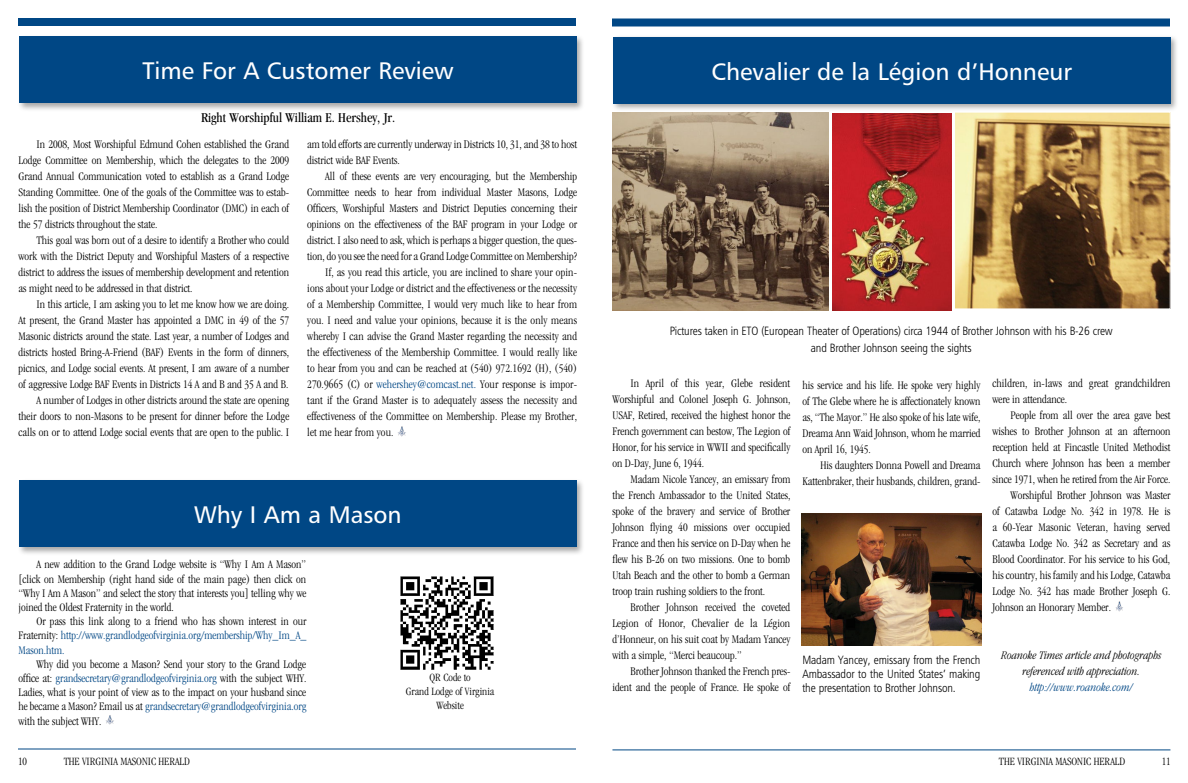
<style>
.page{position:relative;width:1188px;height:783px;background:#fff}
.page>*{position:absolute;margin:0;border:0;box-sizing:border-box;transform-origin:0 0}
.t1{font:24px "Humanist 777 BT Roman B";color:#fff}
.t2{font:condensed 14px "Garamond";color:#000}
.t3{font:300 condensed 12px/16px "Garamond";color:#000;text-align:justify}
.t4{font:12px/14px "Humanist 777 BT Light Condensed B";letter-spacing:-.01em;color:#000;text-align:center}
.t5{font:300 condensed 12px/14.2px "Garamond";color:#004785;text-align:justify}
.t6{font:italic 300 condensed 12px/16px "Garamond";color:#000;text-align:center}
.t7{font:italic 300 condensed 12px "Garamond";color:#004785}
.t8{font:300 condensed 11.5px/14px "Garamond";color:#000;text-align:center}
.s1{color:#004785}
.s2{color:#000}
</style>
<div class="page">
<div style="left:18px;top:18px;width:558px;height:8px;background:#004785"></div>
<div style="left:612px;top:18px;width:558px;height:8px;background:#004785"></div>
<hr style="left:18px;top:748px;width:558px;height:2px;background:#004785">
<hr style="left:612px;top:749px;width:558px;height:1px;background:#004785">
<svg style="left:398px;top:426px;width:8px;height:10px"></svg>
<div style="left:17px;top:34px;width:568px;height:78px;background:#000;opacity:.35"></div>
<div style="left:20px;top:36px;width:557px;height:67px;background:#004785"></div>
<svg style="left:106px;top:715px;width:8px;height:9px"></svg>
<div style="left:17px;top:478px;width:568px;height:78px;background:#000;opacity:.35"></div>
<div style="left:19px;top:480px;width:557px;height:67px;background:#004785"></div>
<img style="left:401px;top:576px;width:93px;height:93px">
<svg style="left:1115px;top:601px;width:8px;height:10px"></svg>
<div style="left:611px;top:34px;width:568px;height:78px;background:#000;opacity:.35"></div>
<div style="left:613px;top:37px;width:557px;height:66px;background:#004785"></div>
<img style="left:612px;top:112px;width:216px;height:198px">
<img style="left:956px;top:114px;width:212px;height:193px">
<div style="left:954px;top:112px;width:216px;height:197px;border:1px solid #fff"></div>
<img style="left:832px;top:113px;width:119px;height:197px">
<img style="left:801px;top:513px;width:180px;height:132px">
<h1 class="t1" style="left:142px;top:56px;width:313px">Time For A Customer Review</h1>
<p class="t2" style="left:201px;top:110px;width:196px">Right Worshipful William E. Hershey, Jr.</p>
<p class="t3" style="left:19px;top:137px;width:272px;text-indent:18px">In 2008, Most Worshipful Edmund Cohen established the Grand Lodge Committee on Membership, which the delegates to the 2009<br>Grand Annual Communication voted to establish as a Grand Lodge Standing Committee. One of the goals of the Committee was to estab&shy;lish the position of District Membership Coordinator (DMC) in each of the 57 districts throughout the state.</p>
<p class="t3" style="left:19px;top:233px;width:272px;text-indent:18px">This goal was born out of a desire to identify a Brother who could work with the District Deputy and Worshipful Masters of a respective district to address the issues of membership development and retention as might need to be addressed in that district.</p>
<p class="t3" style="left:19px;top:297px;width:272px;text-align:right">In this article, I am asking you to let me know how we are doing.<br>At present, the Grand Master has appointed a DMC in 49 of the 57<br>Masonic districts around the state. Last year, a number of Lodges and districts hosted Bring-A-Friend (BAF) Events in the form of dinners, picnics, and Lodge social events. At present, I am aware of a number of aggressive Lodge BAF Events in Districts 14 A and B and 35 A and B.<br>A number of Lodges in other districts around the state are opening their doors to non-Masons to be present for dinner before the Lodge calls on or to attend Lodge social events that are open to the public. I</p>
<p class="t3" style="left:307px;top:137px;width:271px">am told efforts are currently underway in Districts 10, 31, and 38 to host district wide BAF Events.</p>
<p class="t3" style="left:325px;top:169px;width:253px">All of these events are very encouraging, but the Membership</p>
<p class="t3" style="left:307px;top:184px;width:271px">Committee needs to hear from individual Master Masons, Lodge</p>
<p class="t3" style="left:307px;top:200px;width:271px">Officers, Worshipful Masters and District Deputies concerning their</p>
<p class="t3" style="left:307px;top:216px;width:271px">opinions on the effectiveness of the BAF program in your Lodge or</p>
<p class="t3" style="left:307px;top:232px;width:271px">district. I also need to ask, which is perhaps a bigger question, the ques-</p>
<p class="t3" style="left:307px;top:248px;width:271px">tion, do you see the need for a Grand Lodge Committee on Membership?</p>
<p class="t3" style="left:325px;top:264px;width:253px">If, as you read this article, you are inclined to share your opin-</p>
<p class="t3" style="left:307px;top:280px;width:272px">ions about your Lodge or district and the effectiveness or the necessity</p>
<p class="t3" style="left:307px;top:296px;width:271px">of a Membership Committee, I would very much like to hear from</p>
<p class="t3" style="left:307px;top:312px;width:271px">you. I need and value your opinions, because it is the only means</p>
<p class="t3" style="left:307px;top:328px;width:271px">whereby I can advise the Grand Master regarding the necessity and</p>
<p class="t3" style="left:307px;top:344px;width:271px">the effectiveness of the Membership Committee. I would really like</p>
<p class="t3" style="left:307px;top:360px;width:271px">to hear from you and can be reached at (540) 972.1692 (H), (540)</p>
<p class="t3" style="left:307px;top:376px;width:271px">270.9665 (C) or <span class="s1">wehershey@comcast.net.</span> Your response is impor-</p>
<p class="t3" style="left:307px;top:392px;width:271px">tant if the Grand Master is to adequately assess the necessity and</p>
<p class="t3" style="left:307px;top:408px;width:271px">effectiveness of the Committee on Membership. Please my Brother,</p>
<p class="t3" style="left:307px;top:424px;width:88px">let me hear from you.</p>
<h1 class="t1" style="left:194px;top:500px;width:209px">Why I Am a Mason</h1>
<p class="t3" style="left:18px;top:558px;width:290px;line-height:14.2px;text-indent:18px">A new addition to the Grand Lodge website is “Why I Am A Mason” [click on Membership (right hand side of the main page) then click on “Why I Am A Mason” and select the story that interests you] telling why we joined the Oldest Fraternity in the world.</p>
<p class="t5" style="left:18px;top:614px;width:290px;text-indent:18px"><span class="s2">Or pass this link along to a friend who has shown interest in our Fraternity:</span> http://www.grandlodgeofvirginia.org/membership/Why_Im_A_ Mason.htm.</p>
<p class="t3" style="left:18px;top:657px;width:290px;line-height:14.2px;text-indent:18px">Why did you become a Mason? Send your story to the Grand Lodge office at: <span class="s1">grandsecretary@grandlodgeofvirginia.org</span> with the subject WHY.<br>Ladies, what is your point of view as to the impact on your husband since he became a Mason? Email us at <span class="s1">grandsecretary@grandlodgeofvirginia.org </span>with the subject WHY.</p>
<p class="t8" style="left:406px;top:671px;width:90px">QR Code to<br>Grand Lodge of Virginia<br>Website</p>
<h1 class="t1" style="left:712px;top:56px;width:362px">Chevalier de la Légion d’Honneur</h1>
<p class="t4" style="left:670px;top:322px;width:445px;line-height:17px">Pictures taken in ETO (European Theater of Operations) circa 1944 of Brother Johnson with his B-26 crew and Brother Johnson seeing the sights</p>
<p class="t3" style="left:612px;top:376px;width:180px;text-indent:18px">In April of this year, Glebe resident Worshipful and Colonel Joseph G. Johnson, USAF, Retired, received the highest honor the French government can bestow, The Legion of Honor, for his service in WWII and specifically on D-Day, June 6, 1944.</p>
<p class="t3" style="left:612px;top:472px;width:180px;text-indent:18px">Madam Nicole Yancey, an emissary from the French Ambassador to the United States, spoke of the bravery and service of Brother Johnson flying 40 missions over occupied France and then his service on D-Day when he flew his B-26 on two missions. One to bomb Utah Beach and the other to bomb a German troop train rushing soldiers to the front.</p>
<p class="t3" style="left:612px;top:600px;width:180px;text-indent:18px">Brother Johnson received the coveted Legion of Honor, Chevalier de la Légion d’Honneur, on his suit coat by Madam Yancey with a simple, “Merci beaucoup.”</p>
<p class="t3" style="left:612px;top:664px;width:180px;text-align:right">Brother Johnson thanked the French pres&shy;ident and the people of France. He spoke of</p>
<p class="t3" style="left:802px;top:377px;width:180px">his service and his life. He spoke very highly of The Glebe where he is affectionately known as, “The Mayor.” He also spoke of his late wife, Dreama Ann Waid Johnson, whom he married on April 16, 1945.</p>
<p class="t3" style="left:802px;top:457px;width:180px;text-align:right">His daughters Donna Powell and Dreama<br>Kattenbraker, their husbands, children, grand-</p>
<p class="t4" style="left:802px;top:653px;width:180px;text-align:justify">Madam Yancey, emissary from the French Ambassador to the United States’ making the presentation to Brother Johnson.</p>
<p class="t3" style="left:992px;top:376px;width:180px">children, in-laws and great grandchildren were in attendance.</p>
<p class="t3" style="left:1010px;top:408px;width:162px">People from all over the area gave best</p>
<p class="t3" style="left:992px;top:424px;width:180px">wishes to Brother Johnson at an afternoon</p>
<p class="t3" style="left:992px;top:440px;width:180px">reception held at Fincastle United Methodist</p>
<p class="t3" style="left:992px;top:456px;width:179px">Church where Johnson has been a member</p>
<p class="t3" style="left:992px;top:472px;width:179px">since 1971, when he retired from the Air Force.</p>
<p class="t3" style="left:1010px;top:488px;width:162px">Worshipful Brother Johnson was Master</p>
<p class="t3" style="left:992px;top:504px;width:180px">of Catawba Lodge No. 342 in 1978. He is</p>
<p class="t3" style="left:992px;top:520px;width:179px">a 60-Year Masonic Veteran, having served</p>
<p class="t3" style="left:992px;top:536px;width:179px">Catawba Lodge No. 342 as Secretary and as</p>
<p class="t3" style="left:992px;top:552px;width:179px">Blood Coordinator. For his service to his God,</p>
<p class="t3" style="left:992px;top:568px;width:179px">his country, his family and his Lodge, Catawba</p>
<p class="t3" style="left:992px;top:583px;width:179px">Lodge No. 342 has made Brother Joseph G.</p>
<p class="t3" style="left:992px;top:599px;width:120px">Johnson an Honorary Member.</p>
<p class="t6" style="left:1001px;top:648px;width:162px">Roanoke Times article and photographs referenced with appreciation.</p>
<p class="t7" style="left:1030px;top:681px;width:105px">http://www.roanoke.com/</p>
<p class="t8" style="left:18px;top:754px;width:10px">10</p>
<p class="t8" style="left:64px;top:754px;width:128px">THE VIRGINIA MASONIC HERALD</p>
<p class="t8" style="left:999px;top:754px;width:128px">THE VIRGINIA MASONIC HERALD</p>
<p class="t8" style="left:1162px;top:754px;width:10px">11</p>
</div>
